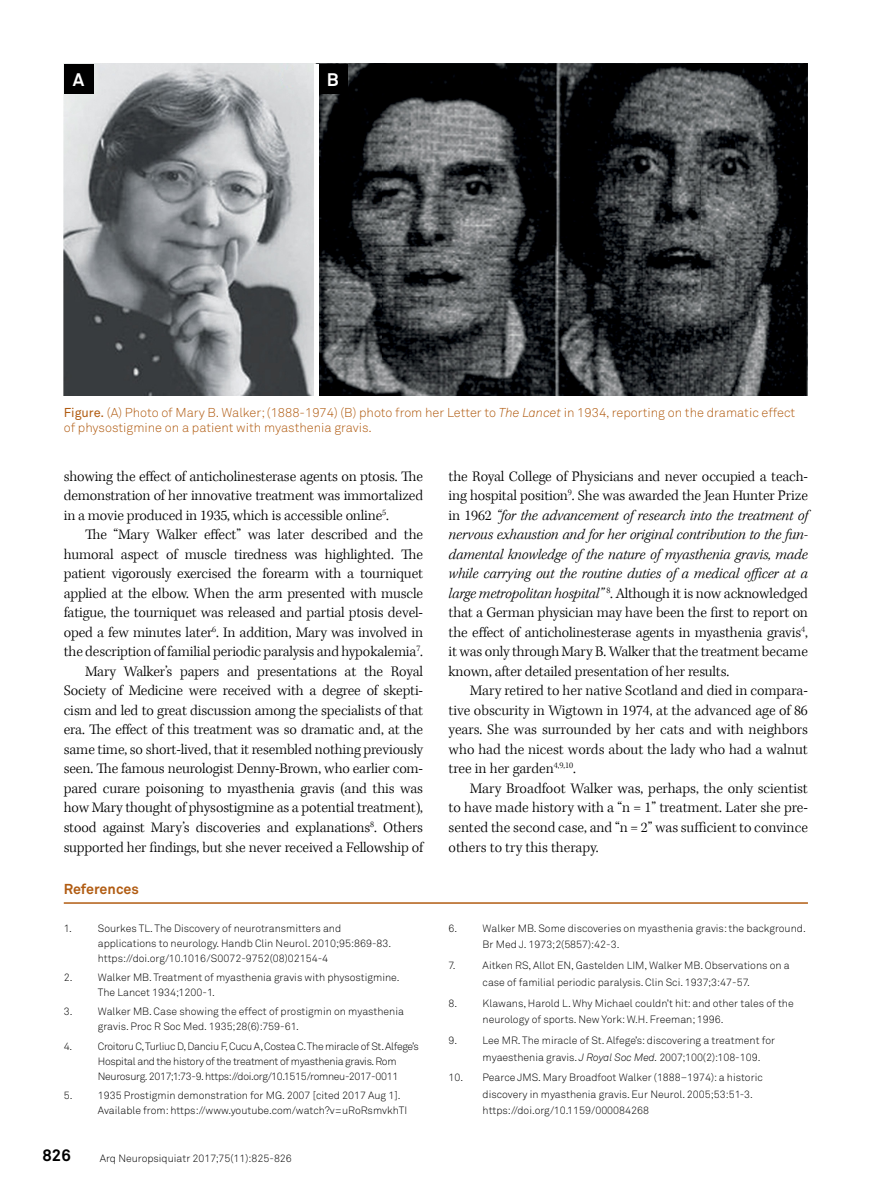
<style>
.page{position:relative;width:893px;height:1191px;background:#fff}
.page>*{position:absolute;margin:0;border:0;box-sizing:border-box;transform-origin:0 0}
.t1{font:700 18px "Akkurat Pro";color:#fff}
.t2{font:700 16.5px "Akkurat Pro";color:#000}
.t3{font:300 15px/19.5px "Kepler Std";letter-spacing:-.01em;color:#000;text-align:justify}
.t4{font:700 14.25px "Akkurat Pro";color:#b15c12}
.t5{font:12.75px/15.3px "Akkurat Light Pro";color:#b15c12}
.t6{font:10.5px/16.5px "Akkurat Light Pro";color:#000}
.t7{font:10.5px/15px "Akkurat Light Pro";letter-spacing:-.03em;color:#000}
.s1{font-family:"Akkurat Pro"}
.s2{font-style:italic}
</style>
<div class="page">
<img style="left:64px;top:64px;width:744px;height:331px">
<div style="left:64px;top:64px;width:30px;height:30px;background:#000"></div>
<div style="left:319px;top:64px;width:29px;height:30px;background:#000"></div>
<div style="left:314px;top:64px;width:5px;height:331px;background:#fff"></div>
<hr style="left:64px;top:902px;width:744px;height:1px;background:#b15c12">
<p class="t1" style="left:73px;top:68px;width:13px">A</p>
<p class="t1" style="left:327px;top:68px;width:13px">B</p>
<p class="t5" style="left:64px;top:405px;width:733px"><span class="s1">Figure.</span> (A) Photo of Mary B. Walker; (1888-1974) (B) photo from her Letter to <span class="s2">The Lancet</span> in 1934, reporting on the dramatic effect of physostigmine on a patient with myasthenia gravis.</p>
<p class="t3" style="left:64px;top:467px;width:361px">showing the effect of anticholinesterase agents on ptosis. The demonstration of her innovative treatment was immortalized in a movie produced in 1935, which is accessible online<sup>5</sup>.</p>
<p class="t3" style="left:64px;top:525px;width:361px;text-align:right">The “Mary Walker effect” was later described and the humoral aspect of muscle tiredness was highlighted. The patient vigorously exercised the forearm with a tourniquet applied at the elbow. When the arm presented with muscle fatigue, the tourniquet was released and partial ptosis devel&shy;oped a few minutes later<sup>6</sup>. In addition, Mary was involved in the description of familial periodic paralysis and hypokalemia<sup>7</sup>.<br>Mary Walker’s papers and presentations at the Royal Society of Medicine were received with a degree of skepti&shy;cism and led to great discussion among the specialists of that era. The effect of this treatment was so dramatic and, at the same time, so short-lived, that it resembled nothing previously seen. The famous neurologist Denny-Brown, who earlier com&shy;pared curare poisoning to myasthenia gravis (and this was how Mary thought of physostigmine as a potential treatment), stood against Mary’s discoveries and explanations<sup>8</sup>. Others supported her findings, but she never received a Fellowship of</p>
<p class="t4" style="left:64px;top:880px;width:77px">References</p>
<p class="t6" style="left:64px;top:920px;width:10px">1.</p>
<p class="t6" style="left:98px;top:920px;width:295px;line-height:15px">Sourkes TL. The Discovery of neurotransmitters and applications to neurology. Handb Clin Neurol. 2010;95:869-83. https://doi.org/10.1016/S0072-9752(08)02154-4</p>
<p class="t6" style="left:64px;top:969px;width:10px">2.</p>
<p class="t6" style="left:98px;top:970px;width:303px;line-height:15px">Walker MB. Treatment of myasthenia gravis with physostigmine.<br>The Lancet 1934;1200-1.</p>
<p class="t6" style="left:64px;top:1003px;width:10px">3.</p>
<p class="t6" style="left:98px;top:1004px;width:308px;line-height:15px">Walker MB. Case showing the effect of prostigmin on myasthenia gravis. Proc R Soc Med. 1935;28(6):759-61.</p>
<p class="t6" style="left:64px;top:1037px;width:10px">4.</p>
<p class="t7" style="left:98px;top:1038px;width:322px">Croitoru C, Turliuc D, Danciu F, Cucu A, Costea C. The miracle of St. Alfege’s<br>Hospital and the history of the treatment of myasthenia gravis. Rom<br>Neurosurg. 2017;1:73-9. https://doi.org/10.1515/romneu-2017-0011</p>
<p class="t6" style="left:64px;top:1087px;width:10px">5.</p>
<p class="t6" style="left:98px;top:1088px;width:311px;line-height:15px">1935 Prostigmin demonstration for MG. 2007 [cited 2017 Aug 1].<br>Available from: https://www.youtube.com/watch?v=uRoRsmvkhTI</p>
<p class="t2" style="left:43px;top:1145px;width:30px">826</p>
<p class="t6" style="left:100px;top:1149px;width:194px">Arq Neuropsiquiatr 2017;75(11):825-826</p>
<p class="t3" style="left:449px;top:467px;width:361px">the Royal College of Physicians and never occupied a teach&shy;ing hospital position<sup>9</sup>. She was awarded the Jean Hunter Prize in 1962 <span class="s2">“for the advancement of research into the treatment of nervous exhaustion and for her original contribution to the fun&shy;damental knowledge of the nature of myasthenia gravis, made while carrying out the routine duties of a medical officer at a large metropolitan hospital”</span> <sup>8</sup>. Although it is now acknowledged that a German physician may have been the first to report on the effect of anticholinesterase agents in myasthenia gravis<sup>4</sup>, it was only through Mary B. Walker that the treatment became known, after detailed presentation of her results.</p>
<p class="t3" style="left:449px;top:681px;width:361px;text-indent:21px">Mary retired to her native Scotland and died in compara&shy;tive obscurity in Wigtown in 1974, at the advanced age of 86 years. She was surrounded by her cats and with neighbors who had the nicest words about the lady who had a walnut tree in her garden<sup>4,9,10</sup>.</p>
<p class="t3" style="left:449px;top:779px;width:361px;text-indent:21px">Mary Broadfoot Walker was, perhaps, the only scientist to have made history with a “n = 1” treatment. Later she pre&shy;sented the second case, and “n = 2” was sufficient to convince others to try this therapy.</p>
<p class="t6" style="left:449px;top:920px;width:10px">6.</p>
<p class="t6" style="left:483px;top:920px;width:325px">Walker MB. Some discoveries on myasthenia gravis: the background.<br>Br Med J. 1973;2(5857):42-3.</p>
<p class="t6" style="left:449px;top:957px;width:9px">7.</p>
<p class="t6" style="left:483px;top:957px;width:309px">Aitken RS, Allot EN, Gastelden LIM, Walker MB. Observations on a case of familial periodic paralysis. Clin Sci. 1937;3:47-57.</p>
<p class="t6" style="left:449px;top:994px;width:10px">8.</p>
<p class="t6" style="left:483px;top:994px;width:313px">Klawans, Harold L. Why Michael couldn’t hit: and other tales of the neurology of sports. New York: W.H. Freeman; 1996.</p>
<p class="t6" style="left:449px;top:1032px;width:10px">9.</p>
<p class="t6" style="left:483px;top:1032px;width:294px">Lee MR. The miracle of St. Alfege’s: discovering a treatment for myaesthenia gravis. <span class="s2">J Royal Soc Med.</span> 2007;100(2):108-109.</p>
<p class="t6" style="left:483px;top:1069px;width:282px;text-indent:-34px">10. Pearce JMS. Mary Broadfoot Walker (1888–1974): a historic discovery in myasthenia gravis. Eur Neurol. 2005;53:51-3. https://doi.org/10.1159/000084268</p>
</div>
